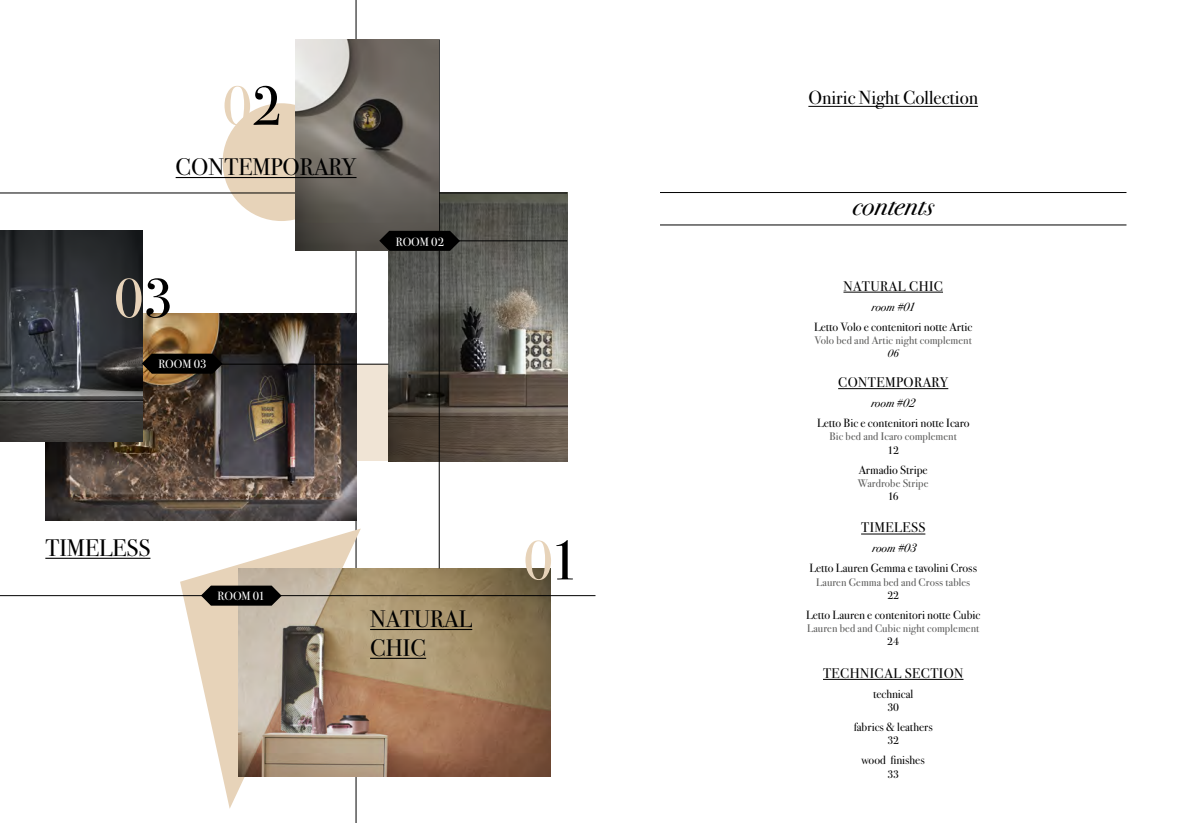
<style>
.page{position:relative;width:1191px;height:823px;background:#fff}
.page>*{position:absolute;margin:0;border:0;box-sizing:border-box;transform-origin:0 0}
.t1{font:55.2px "Bodoni Sev ITC";color:#e7d3b9}
.t2{font:italic 26.9px "Bodoni Sev ITC";color:#000}
.t3{font:24px/28.8px "Bodoni Sev ITC";color:#000}
.t4{font:19px "Bodoni Sev ITC";color:#000}
.t5{font:14px "Bodoni Sev ITC";letter-spacing:.03em;color:#000}
.t6{font:12px "Bodoni Sev ITC";color:#000}
.t7{font:italic 12px "Bodoni Sev ITC";color:#000}
.t8{font:12px "Bodoni Sev ITC";color:#fff}
.t9{font:11px "Bodoni Sev ITC";letter-spacing:.01em;color:#575756}
.t10{font:11px "Bodoni Sev ITC";color:#000}
.t11{font:italic 11px "Bodoni Sev ITC";color:#000}
.s1{color:#000}
</style>
<div class="page">
<hr style="left:355px;top:0;width:1px;height:822px;background:#000">
<div style="left:350px;top:364px;width:158px;height:97px;background:#f0e4d5"></div>
<svg style="left:180px;top:528px;width:181px;height:280px"></svg>
<div style="left:223px;top:103px;width:117px;height:118px;background:#e7d3b9;border-radius:50%"></div>
<img style="left:239px;top:568px;width:311px;height:207px">
<img style="left:388px;top:193px;width:179px;height:268px">
<img style="left:45px;top:313px;width:311px;height:207px">
<hr style="left:0;top:594px;width:595px;height:1px;background:#000">
<hr style="left:439px;top:39px;width:1px;height:529px;background:#000">
<hr style="left:0;top:192px;width:567px;height:1px;background:#000">
<hr style="left:0;top:363px;width:388px;height:1px;background:#000">
<hr style="left:808px;top:106px;width:170px;height:1px;background:#000">
<hr style="left:843px;top:291px;width:100px;height:1px;background:#000">
<hr style="left:838px;top:388px;width:110px;height:1px;background:#000">
<hr style="left:861px;top:533px;width:64px;height:1px;background:#000">
<hr style="left:823px;top:678px;width:140px;height:1px;background:#000">
<hr style="left:370px;top:628px;width:102px;height:1px;background:#000">
<hr style="left:370px;top:657px;width:56px;height:1px;background:#000">
<hr style="left:660px;top:192px;width:466px;height:1px;background:#000">
<hr style="left:660px;top:224px;width:466px;height:1px;background:#000">
<img style="left:0;top:231px;width:143px;height:210px">
<img style="left:296px;top:39px;width:143px;height:211px">
<hr style="left:176px;top:177px;width:180px;height:1px;background:#000">
<hr style="left:45px;top:557px;width:105px;height:1px;background:#000">
<svg style="left:201px;top:585px;width:81px;height:20px;background:#1f1d1a"></svg>
<svg style="left:379px;top:231px;width:81px;height:20px;background:#0b0a0a"></svg>
<hr style="left:409px;top:240px;width:158px;height:1px;background:#000">
<svg style="left:142px;top:353px;width:81px;height:20px;background:#110d09"></svg>
<h1 class="t1" style="left:223px;top:73px;width:60px">0<span class="s1">2</span></h1>
<h3 class="t3" style="left:176px;top:152px;width:182px">CONTEMPORARY</h3>
<h1 class="t1" style="left:114px;top:265px;width:60px">0<span class="s1">3</span></h1>
<p class="t8" style="left:158px;top:357px;width:50px">ROOM 03</p>
<p class="t8" style="left:396px;top:234px;width:50px">ROOM 02</p>
<h3 class="t3" style="left:45px;top:532px;width:107px">TIMELESS</h3>
<p class="t8" style="left:218px;top:588px;width:49px">ROOM 01</p>
<h3 class="t3" style="left:370px;top:604px;width:104px">NATURAL<br>CHIC</h3>
<h1 class="t1" style="left:523px;top:527px;width:57px">0<span class="s1">1</span></h1>
<h3 class="t4" style="left:808px;top:86px;width:171px">Oniric Night Collection</h3>
<h2 class="t2" style="left:852px;top:190px;width:83px">contents</h2>
<p class="t5" style="left:843px;top:277px;width:101px">NATURAL CHIC</p>
<p class="t7" style="left:871px;top:299px;width:45px">room #01</p>
<p class="t6" style="left:814px;top:319px;width:160px">Letto Volo e contenitori notte Artic</p>
<p class="t9" style="left:814px;top:333px;width:159px">Volo bed and Artic night complement</p>
<p class="t11" style="left:887px;top:346px;width:13px">06</p>
<p class="t5" style="left:838px;top:373px;width:112px">CONTEMPORARY</p>
<p class="t7" style="left:871px;top:395px;width:46px">room #02</p>
<p class="t6" style="left:817px;top:415px;width:154px">Letto Bic e contenitori notte Icaro</p>
<p class="t9" style="left:829px;top:430px;width:129px">Bic bed and Icaro complement</p>
<p class="t10" style="left:887px;top:443px;width:13px">12</p>
<p class="t6" style="left:858px;top:462px;width:71px">Armadio Stripe</p>
<p class="t9" style="left:858px;top:476px;width:72px">Wardrobe Stripe</p>
<p class="t10" style="left:887px;top:489px;width:12px">16</p>
<p class="t5" style="left:861px;top:519px;width:66px">TIMELESS</p>
<p class="t7" style="left:872px;top:540px;width:46px">room #03</p>
<p class="t6" style="left:809px;top:561px;width:169px">Letto Lauren Gemma e tavolini Cross</p>
<p class="t9" style="left:816px;top:575px;width:156px">Lauren Gemma bed and Cross tables</p>
<p class="t10" style="left:887px;top:588px;width:13px">22</p>
<p class="t6" style="left:806px;top:607px;width:176px">Letto Lauren e contenitori notte Cubic</p>
<p class="t9" style="left:807px;top:621px;width:174px">Lauren bed and Cubic night complement</p>
<p class="t10" style="left:887px;top:634px;width:13px">24</p>
<p class="t5" style="left:823px;top:664px;width:142px">TECHNICAL SECTION</p>
<p class="t6" style="left:873px;top:686px;width:42px">technical</p>
<p class="t10" style="left:887px;top:700px;width:13px">30</p>
<p class="t6" style="left:853px;top:719px;width:80px">fabrics &amp; leathers</p>
<p class="t10" style="left:887px;top:733px;width:13px">32</p>
<p class="t6" style="left:861px;top:752px;width:65px">wood finishes</p>
<p class="t10" style="left:887px;top:766px;width:13px">33</p>
</div>
